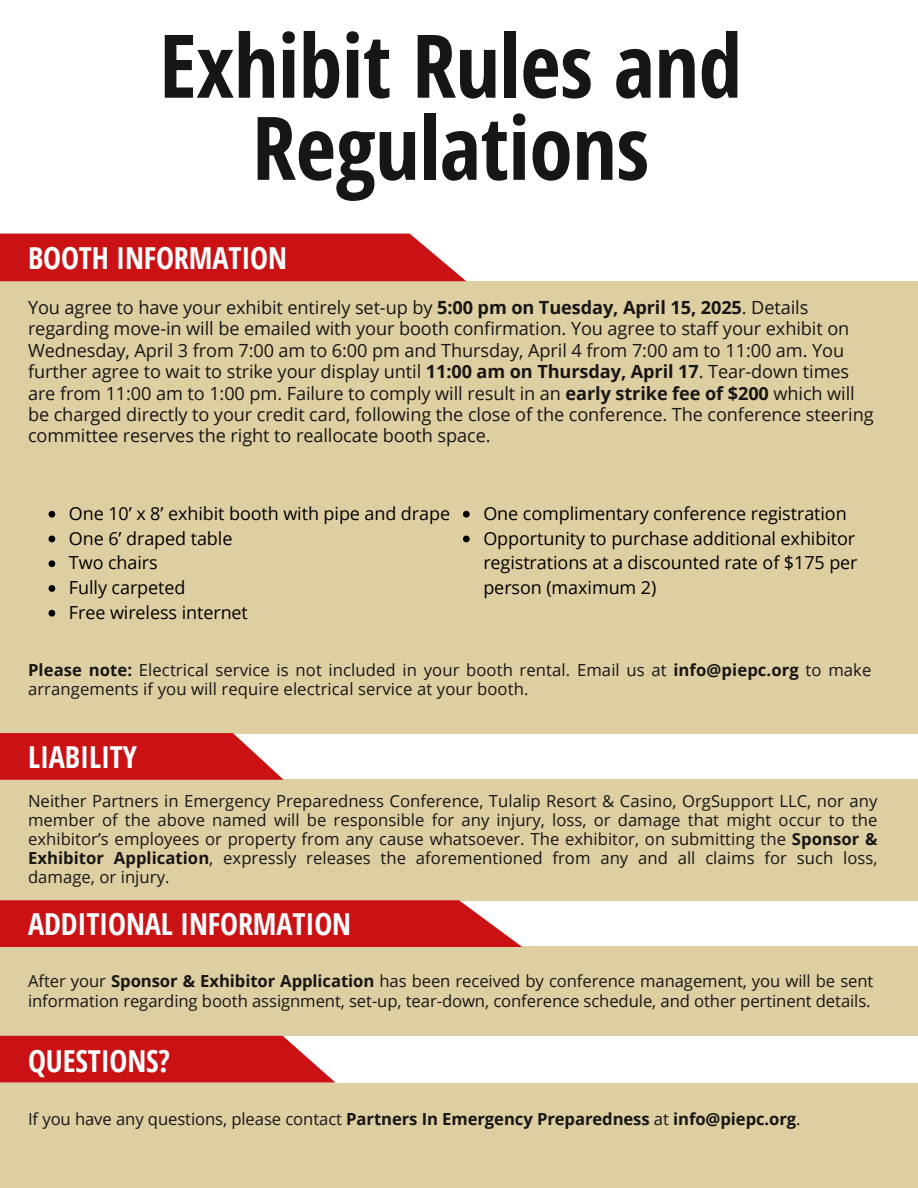
<style>
.page{position:relative;width:918px;height:1188px;background:#fff}
.page>*{position:absolute;margin:0;border:0;box-sizing:border-box;transform-origin:0 0}
.t1{font:700 87.9px/82.2px "Open Sans Condensed";letter-spacing:-.005em;color:#171615;text-align:center}
.t2{font:700 30.3px "Open Sans Condensed";letter-spacing:-.005em;color:#fff}
.t3{font:18.15px/21.3px "Open Sans";letter-spacing:-.005em;color:#171615}
.t4{font:18px/24.8px "Open Sans";letter-spacing:-.005em;color:#000}
.t5{font:16.65px/19.2px "Open Sans";color:#171615}
.t6{font:700 16.65px "Open Sans";letter-spacing:-.005em;color:#171615}
.s1{font-weight:700}
.s2{font-weight:400}
</style>
<div class="page">
<div style="left:0;top:1083px;width:918px;height:105px;background:#decfa2"></div>
<div style="left:0;top:281px;width:918px;height:452px;background:#decfa2"></div>
<div style="left:0;top:780px;width:918px;height:121px;background:#decfa2"></div>
<div style="left:0;top:946px;width:918px;height:90px;background:#decfa2"></div>
<svg style="left:0;top:733px;width:284px;height:47px;background:#ce2728"></svg>
<svg style="left:0;top:900px;width:522px;height:47px;background:#cc1f20"></svg>
<svg style="left:0;top:1036px;width:335px;height:47px;background:#ce2527"></svg>
<div style="left:0;top:234px;width:466px;height:47px;background:#ca1113"></div>
<svg style="left:49px;top:511px;width:6px;height:7px"></svg>
<svg style="left:49px;top:536px;width:6px;height:6px"></svg>
<svg style="left:49px;top:560px;width:6px;height:7px"></svg>
<svg style="left:49px;top:585px;width:6px;height:7px"></svg>
<svg style="left:49px;top:610px;width:6px;height:7px"></svg>
<svg style="left:463px;top:511px;width:7px;height:7px"></svg>
<svg style="left:463px;top:536px;width:7px;height:6px"></svg>
<p class="t1" style="left:159px;top:22px;width:584px">Exhibit Rules and<br>Regulations</p>
<p class="t2" style="left:28px;top:236px;width:261px">BOOTH INFORMATION</p>
<p class="t3" style="left:28px;top:296px;width:847px">You agree to have your exhibit entirely set-up by <span class="s1">5:00 pm on Tuesday, April 15, 2025</span>. Details regarding move-in will be emailed with your booth confirmation. You agree to staff your exhibit on Wednesday, April 3 from 7:00 am to 6:00 pm and Thursday, April 4 from 7:00 am to 11:00 am. You further agree to wait to strike your display until <span class="s1">11:00 am on Thursday, April 17</span>. Tear-down times are from 11:00 am to 1:00 pm. Failure to comply will result in an <span class="s1">early strike fee of $200</span> which will be charged directly to your credit card, following the close of the conference. The conference steering committee reserves the right to reallocate booth space.</p>
<p class="t4" style="left:69px;top:500px;width:383px">One 10’ x 8’ exhibit booth with pipe and drape</p>
<h2 class="t4" style="left:69px;top:525px;width:165px">One 6’ draped table</h2>
<p class="t4" style="left:69px;top:550px;width:90px">Two chairs</p>
<h2 class="t4" style="left:69px;top:575px;width:118px">Fully carpeted</h2>
<p class="t4" style="left:69px;top:599px;width:181px">Free wireless internet</p>
<h2 class="t4" style="left:483px;top:500px;width:365px">One complimentary conference registration</h2>
<p class="t4" style="left:483px;top:525px;width:376px">Opportunity to purchase additional exhibitor registrations at a discounted rate of $175 per person (maximum 2)</p>
<p class="t5" style="left:28px;top:660px;width:845px"><span class="s1">Please note:</span> Electrical service is not included in your booth rental. Email us at <span class="s1">info@piepc.org</span> to make arrangements if you will require electrical service at your booth.</p>
<h1 class="t2" style="left:28px;top:736px;width:111px">LIABILITY</h1>
<p class="t5" style="left:28px;top:791px;width:851px;text-align:justify">Neither Partners in Emergency Preparedness Conference, Tulalip Resort &amp; Casino, OrgSupport LLC, nor any member of the above named will be responsible for any injury, loss, or damage that might occur to the exhibitor’s employees or property from any cause whatsoever. The exhibitor, on submitting the <span class="s1">Sponsor &amp; Exhibitor Application</span>, expressly releases the aforementioned from any and all claims for such loss, damage, or injury.</p>
<p class="t2" style="left:28px;top:903px;width:325px">ADDITIONAL INFORMATION</p>
<p class="t5" style="left:28px;top:971px;width:847px">After your <span class="s1">Sponsor &amp; Exhibitor Application</span> has been received by conference management, you will be sent information regarding booth assignment, set-up, tear-down, conference schedule, and other pertinent details.</p>
<h2 class="t2" style="left:28px;top:1040px;width:144px">QUESTIONS?</h2>
<p class="t6" style="left:28px;top:1107px;width:774px"><span class="s2">If you have any questions, please contact</span> Partners In Emergency Preparedness <span class="s2">at</span> info@piepc.org<span class="s2">.</span></p>
</div>
